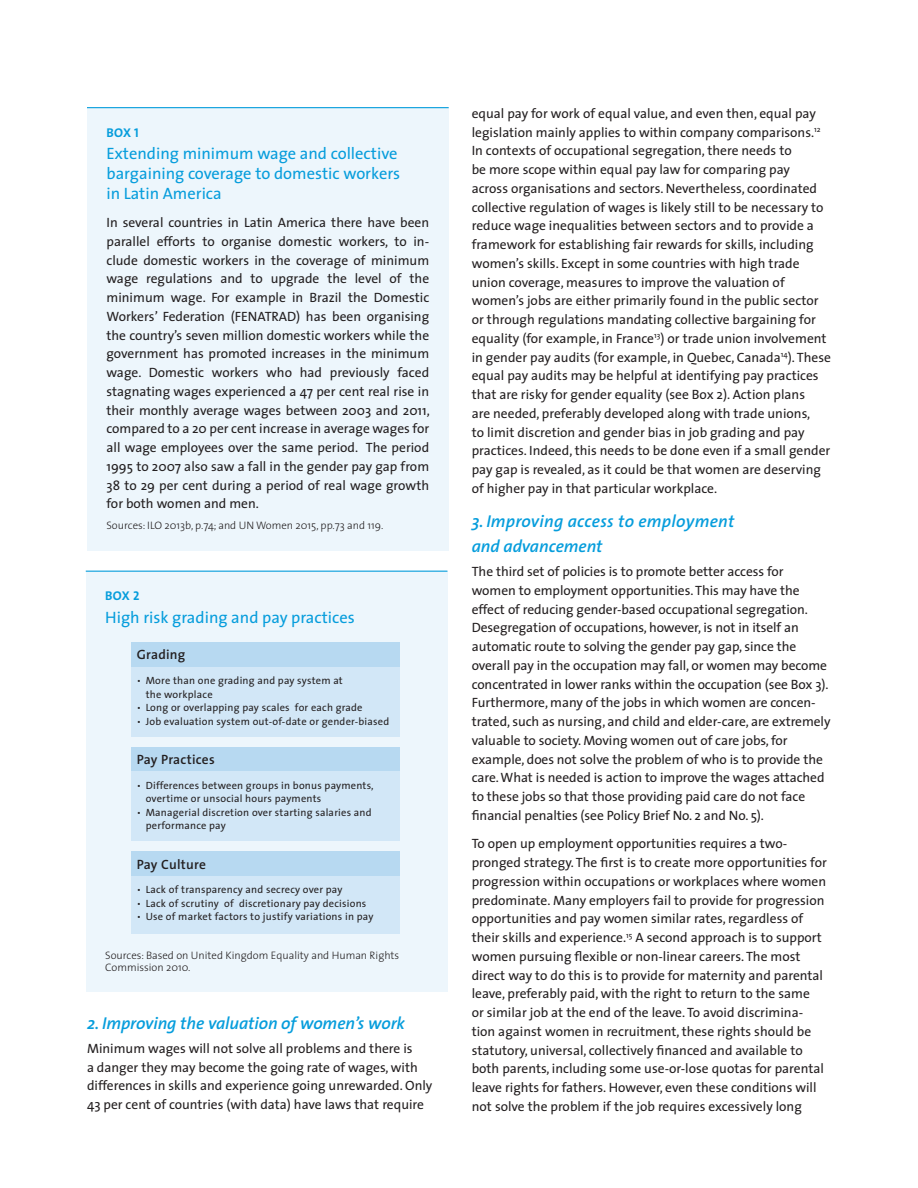
<style>
.page{position:relative;width:918px;height:1188px;background:#fff}
.page>*{position:absolute;margin:0;border:0;box-sizing:border-box;transform-origin:0 0}
.t1{font:italic 600 17.25px/24.8px "The Sans";letter-spacing:.015em;color:#069ddc}
.t2{font:italic 600 17.25px "The Sans";letter-spacing:-.005em;color:#069ddc}
.t3{font:16.5px/19.6px "The Sans";color:#069ddc}
.t4{font:13.5px/18.8px "The Sans";color:#231f20}
.t5{font:600 13.5px "The Sans";letter-spacing:.02em;color:#231f20}
.t6{font:12.75px "The Sans Bold Caps";letter-spacing:.005em;color:#069ddc}
.t7{font:300 10.8px/12px "The Sans";color:#231f20}
.t8{font:10.5px/13.5px "The Sans";letter-spacing:.02em;color:#231f20}
.s1{font-weight:300}
</style>
<div class="page">
<div style="left:87px;top:108px;width:362px;height:442px;background:#edf6fc"></div>
<hr style="left:87px;top:107px;width:362px;height:1px;background:#069ddc">
<div style="left:86px;top:572px;width:361px;height:420px;background:#edf6fc"></div>
<hr style="left:86px;top:571px;width:361px;height:1px;background:#069ddc">
<div style="left:132px;top:876px;width:268px;height:58px;background:#d2e7f7"></div>
<div style="left:132px;top:851px;width:268px;height:25px;background:#b7d9f1"></div>
<div style="left:132px;top:747px;width:268px;height:25px;background:#b7d9f1"></div>
<div style="left:132px;top:771px;width:268px;height:70px;background:#d2e7f7"></div>
<div style="left:132px;top:642px;width:268px;height:25px;background:#b7d9f1"></div>
<div style="left:132px;top:667px;width:268px;height:69px;background:#d2e7f7"></div>
<p class="t6" style="left:106px;top:122px;width:34px">BOX 1</p>
<p class="t3" style="left:106px;top:143px;width:295px">Extending minimum wage and collective bargaining coverage to domestic workers in Latin America</p>
<p class="t4" style="left:106px;top:213px;width:325px;text-align:justify">In several countries in Latin America there have been parallel efforts to organise domestic workers, to in&shy;clude domestic workers in the coverage of minimum wage regulations and to upgrade the level of the minimum wage. For example in Brazil the Domestic Workers’ Federation (FENATRAD) has been organising the country’s seven million domestic workers while the government has promoted increases in the minimum wage. Domestic workers who had previously faced stagnating wages experienced a 47 per cent real rise in their monthly average wages between 2003 and 2011, compared to a 20 per cent increase in average wages for all wage employees over the same period. The period 1995 to 2007 also saw a fall in the gender pay gap from 38 to 29 per cent during a period of real wage growth for both women and men.</p>
<p class="t7" style="left:106px;top:519px;width:279px">Sources: ILO 2013b, p.74; and UN Women 2015, pp.73 and 119.</p>
<p class="t6" style="left:105px;top:585px;width:36px">BOX 2</p>
<p class="t3" style="left:105px;top:607px;width:251px">High risk grading and pay practices</p>
<p class="t5" style="left:137px;top:643px;width:50px">Grading</p>
<p class="t8" style="left:146px;top:673px;width:199px;text-indent:-9px"><span class="s1">•</span> More than one grading and pay system at the workplace</p>
<p class="t8" style="left:137px;top:700px;width:227px"><span class="s1">•</span> Long or overlapping pay scales for each grade</p>
<p class="t8" style="left:137px;top:714px;width:254px"><span class="s1">•</span> Job evaluation system out-of-date or gender-biased</p>
<p class="t5" style="left:137px;top:748px;width:80px">Pay Practices</p>
<p class="t8" style="left:146px;top:778px;width:229px;text-indent:-9px"><span class="s1">•</span> Differences between groups in bonus payments, overtime or unsocial hours payments</p>
<p class="t8" style="left:146px;top:805px;width:227px;text-indent:-9px"><span class="s1">•</span> Managerial discretion over starting salaries and performance pay</p>
<p class="t5" style="left:137px;top:853px;width:71px">Pay Culture</p>
<p class="t8" style="left:137px;top:883px;width:207px"><span class="s1">•</span> Lack of transparency and secrecy over pay</p>
<p class="t8" style="left:137px;top:896px;width:231px"><span class="s1">•</span> Lack of scrutiny of discretionary pay decisions</p>
<p class="t8" style="left:137px;top:910px;width:238px"><span class="s1">•</span> Use of market factors to justify variations in pay</p>
<p class="t7" style="left:105px;top:949px;width:295px">Sources: Based on United Kingdom Equality and Human Rights<br>Commission 2010.</p>
<p class="t2" style="left:87px;top:1009px;width:320px">2. Improving the valuation of women’s work</p>
<p class="t4" style="left:87px;top:1038px;width:347px">Minimum wages will not solve all problems and there is<br>a danger they may become the going rate of wages, with differences in skills and experience going unrewarded. Only 43 per cent of countries (with data) have laws that require</p>
<p class="t4" style="left:472px;top:104px;width:361px">equal pay for work of equal value, and even then, equal pay legislation mainly applies to within company comparisons.<sup>12<br></sup>In contexts of occupational segregation, there needs to<br>be more scope within equal pay law for comparing pay<br>across organisations and sectors. Nevertheless, coordinated collective regulation of wages is likely still to be necessary to reduce wage inequalities between sectors and to provide a framework for establishing fair rewards for skills, including women’s skills. Except in some countries with high trade union coverage, measures to improve the valuation of women’s jobs are either primarily found in the public sector or through regulations mandating collective bargaining for equality (for example, in France<sup>13</sup>) or trade union involvement in gender pay audits (for example, in Quebec, Canada<sup>14</sup>). These equal pay audits may be helpful at identifying pay practices that are risky for gender equality (see Box 2). Action plans<br>are needed, preferably developed along with trade unions,<br>to limit discretion and gender bias in job grading and pay practices. Indeed, this needs to be done even if a small gender pay gap is revealed, as it could be that women are deserving of higher pay in that particular workplace.</p>
<p class="t1" style="left:472px;top:509px;width:264px">3. Improving access to employment and advancement</p>
<p class="t4" style="left:472px;top:562px;width:360px">The third set of policies is to promote better access for women to employment opportunities. This may have the effect of reducing gender-based occupational segregation.<br>Desegregation of occupations, however, is not in itself an automatic route to solving the gender pay gap, since the overall pay in the occupation may fall, or women may become concentrated in lower ranks within the occupation (see Box 3).<br>Furthermore, many of the jobs in which women are concen&shy;trated, such as nursing, and child and elder-care, are extremely valuable to society. Moving women out of care jobs, for example, does not solve the problem of who is to provide the care. What is needed is action to improve the wages attached to these jobs so that those providing paid care do not face financial penalties (see Policy Brief No. 2 and No. 5).</p>
<p class="t4" style="left:472px;top:834px;width:357px">To open up employment opportunities requires a two&shy;pronged strategy. The first is to create more opportunities for progression within occupations or workplaces where women predominate. Many employers fail to provide for progression opportunities and pay women similar rates, regardless of their skills and experience.<sup>15</sup> A second approach is to support women pursuing flexible or non-linear careers. The most direct way to do this is to provide for maternity and parental leave, preferably paid, with the right to return to the same<br>or similar job at the end of the leave. To avoid discrimina&shy;tion against women in recruitment, these rights should be statutory, universal, collectively financed and available to both parents, including some use-or-lose quotas for parental leave rights for fathers. However, even these conditions will not solve the problem if the job requires excessively long</p>
</div>
